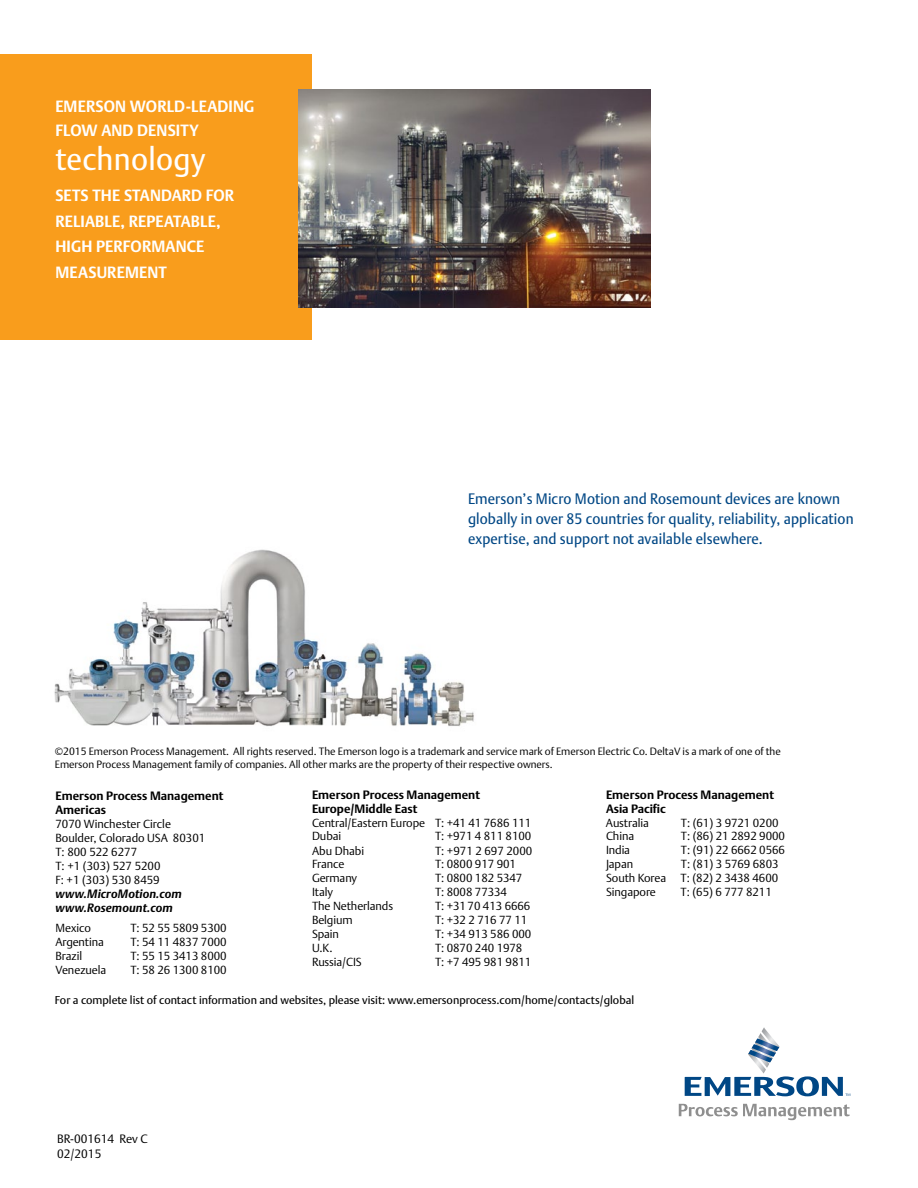
<style>
.page{position:relative;width:918px;height:1188px;background:#fff}
.page>*{position:absolute;margin:0;border:0;box-sizing:border-box;transform-origin:0 0}
.t1{font:31.2px "DTL Argo T";letter-spacing:.01em;color:#fff;scale:.96 1}
.t2{font:700 16.05px/26px "DTL Argo T";letter-spacing:.01em;color:#fff;scale:.96 1}
.t3{font:15px/19.8px "DTL Argo T";letter-spacing:.01em;color:#004785;scale:.94 1}
.t4{font:700 12px/13.8px "DTL Argo T";color:#000}
.t5{font:italic 700 12px/14.4px "DTL Argo T";letter-spacing:.01em;color:#000}
.t6{font:12px/14.4px "DTL Argo T Light";color:#000}
.t7{font:11.7px/14px "DTL Argo T Light";letter-spacing:-.005em;color:#000}
.t8{font:11.25px "DTL Argo T";color:#000}
.t9{font:10.5px/12.6px "DTL Argo T Light";color:#000}
</style>
<div class="page">
<div style="left:0;top:54px;width:312px;height:285px;background:#f99d1c"></div>
<svg style="left:685px;top:1027px;width:165px;height:69px"></svg>
<svg style="left:679px;top:1104px;width:171px;height:16px"></svg>
<img style="left:298px;top:90px;width:352px;height:217px">
<img style="left:54px;top:549px;width:420px;height:177px">
<h2 class="t2" style="left:55px;top:94px;width:106px">EMERSON world</h2>
<h2 class="t2" style="left:55px;top:95px;width:180px;line-height:23.9px;text-indent:130px">-leading<br>FLOW and DENSITY</h2>
<h1 class="t1" style="left:55px;top:140px;width:158px">technology</h1>
<h2 class="t2" style="left:55px;top:182px;width:168px">setS thestandard for reli</h2>
<h2 class="t2" style="left:55px;top:208px;width:174px;text-indent:30px">able, repeatable, high perform</h2>
<h2 class="t2" style="left:166px;top:234px;width:22px">ance</h2>
<h2 class="t2" style="left:55px;top:260px;width:66px">measurement</h2>
<p class="t3" style="left:468px;top:489px;width:412px">Emerson’s Micro Motion and Rosemount devices are known globally in over 85 countries for quality, reliability, application expertise, and support not available elsewhere.</p>
<p class="t9" style="left:55px;top:745px;width:728px">©2015 Emerson Process Management. All rights reserved. The Emerson logo is a trademark and service mark of Emerson Electric Co. DeltaV is a mark of one of the<br>Emerson Process Management family of companies. All other marks are the property of their respective owners.</p>
<p class="t4" style="left:312px;top:788px;width:170px">Emerson Process Management<br>Europe/Middle East</p>
<p class="t7" style="left:312px;top:815px;width:221px">Central/Eastern Europe T: +41 41 7686 111<br>Dubai</p>
<p class="t4" style="left:606px;top:788px;width:170px">Emerson Process Management<br>Asia Pacific</p>
<p class="t7" style="left:606px;top:815px;width:44px">Australia</p>
<p class="t7" style="left:681px;top:815px;width:99px">T: (61) 3 9721 0200</p>
<p class="t7" style="left:606px;top:829px;width:30px">China</p>
<p class="t7" style="left:681px;top:829px;width:106px">T: (86) 21 2892 9000</p>
<p class="t7" style="left:606px;top:843px;width:26px">India</p>
<p class="t7" style="left:681px;top:843px;width:106px">T: (91) 22 6662 0566</p>
<p class="t7" style="left:606px;top:857px;width:29px">Japan</p>
<p class="t4" style="left:55px;top:789px;width:170px">Emerson Process Management<br>Americas</p>
<p class="t7" style="left:55px;top:817px;width:151px">7070 Winchester Circle<br>Boulder, Colorado USA 80301<br>T: 800 522 6277<br>T: +1 (303) 527 5200<br>F: +1 (303) 530 8459</p>
<p class="t5" style="left:55px;top:887px;width:128px">www.MicroMotion.com www.Rosemount.com</p>
<p class="t7" style="left:55px;top:921px;width:37px">Mexico</p>
<p class="t7" style="left:130px;top:921px;width:98px">T: 52 55 5809 5300</p>
<p class="t7" style="left:55px;top:935px;width:50px">Argentina</p>
<p class="t7" style="left:130px;top:935px;width:98px">T: 54 11 4837 7000</p>
<p class="t7" style="left:55px;top:949px;width:28px">Brazil</p>
<p class="t7" style="left:130px;top:949px;width:98px">T: 55 15 3413 8000</p>
<p class="t7" style="left:55px;top:963px;width:52px">Venezuela</p>
<p class="t7" style="left:130px;top:963px;width:98px">T: 58 26 1300 8100</p>
<p class="t8" style="left:55px;top:993px;width:581px">For a complete list of contact information and websites, please visit: www.emersonprocess.com/home/contacts/global</p>
<p class="t7" style="left:435px;top:829px;width:98px">T: +971 4 811 8100</p>
<p class="t7" style="left:312px;top:843px;width:54px">Abu Dhabi</p>
<p class="t7" style="left:435px;top:843px;width:99px">T: +971 2 697 2000</p>
<p class="t7" style="left:312px;top:857px;width:34px">France</p>
<p class="t7" style="left:435px;top:857px;width:83px">T: 0800 917 901</p>
<p class="t7" style="left:312px;top:871px;width:47px">Germany</p>
<p class="t7" style="left:435px;top:871px;width:89px">T: 0800 182 5347</p>
<p class="t7" style="left:312px;top:885px;width:23px">Italy</p>
<p class="t7" style="left:435px;top:885px;width:74px">T: 8008 77334</p>
<p class="t7" style="left:312px;top:899px;width:83px">The Netherlands</p>
<p class="t7" style="left:435px;top:899px;width:97px">T: +3170 413 6666</p>
<p class="t7" style="left:312px;top:913px;width:42px">Belgium</p>
<p class="t7" style="left:435px;top:913px;width:94px">T: +32 2 716 77 11</p>
<p class="t7" style="left:312px;top:927px;width:29px">Spain</p>
<p class="t7" style="left:435px;top:927px;width:98px">T: +34 913 586 000</p>
<p class="t7" style="left:312px;top:941px;width:22px">U.K.</p>
<p class="t7" style="left:435px;top:941px;width:89px">T: 0870 240 1978</p>
<p class="t7" style="left:312px;top:954px;width:51px">Russia/CIS</p>
<p class="t7" style="left:435px;top:954px;width:98px">T: +7 495 981 9811</p>
<p class="t7" style="left:606px;top:857px;width:174px;text-align:justify;text-indent:75px">T: (81) 3 5769 6803<br>South Korea T: (82) 2 3438 4600<br>Singapore</p>
<p class="t7" style="left:681px;top:885px;width:93px">T: (65) 6 777 8211</p>
<p class="t6" style="left:57px;top:1132px;width:92px">BR-001614 Rev C<br>02/2015</p>
</div>
